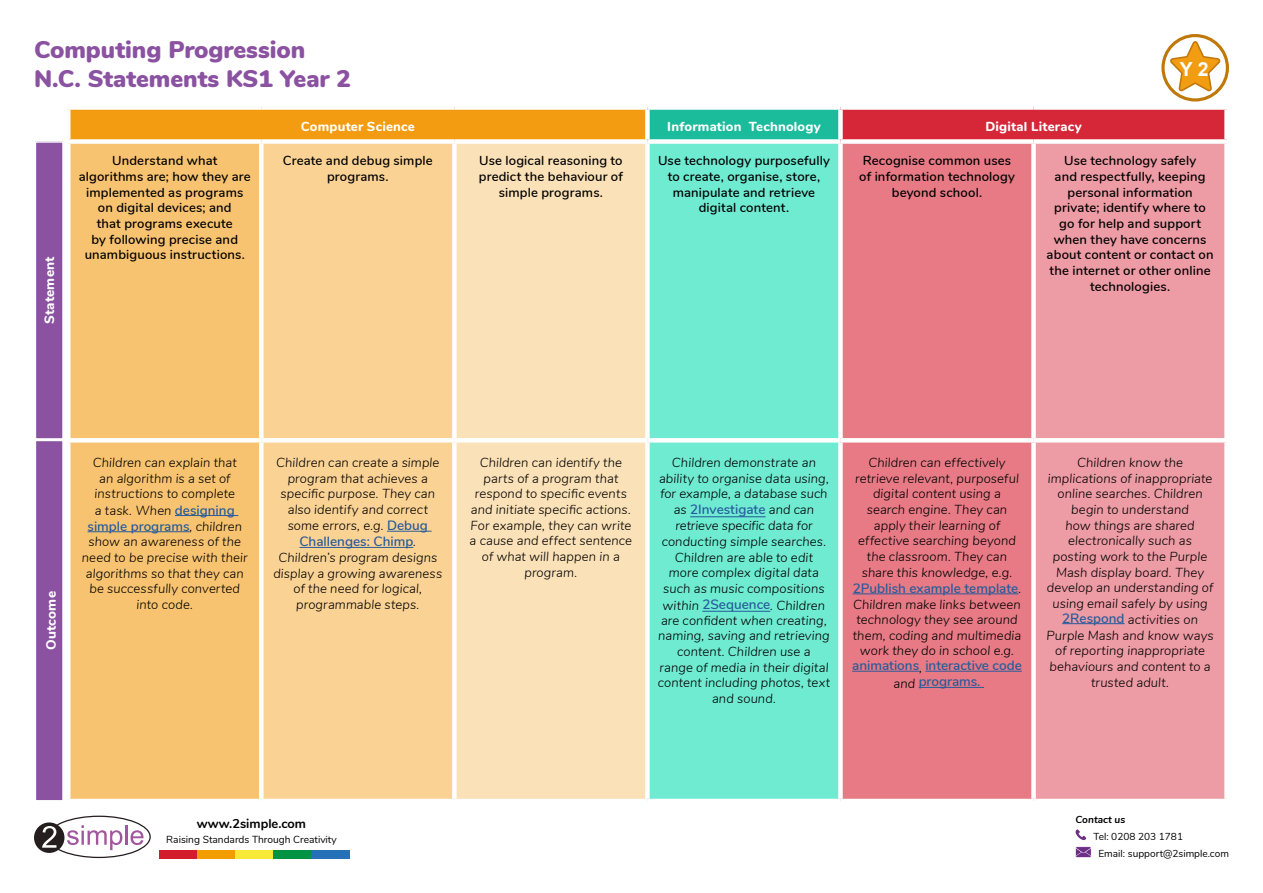
<style>
.page{position:relative;width:1263px;height:893px;background:#fff}
.page>*{position:absolute;margin:0;border:0;box-sizing:border-box;transform-origin:0 0}
.t1{font:900 24px/28.8px "Nunito";color:#8a52a1}
.t2{font:700 19.35px "Arial";color:#fff}
.t3{font:600 13.5px/16.2px "Nunito";color:#275b9b;text-align:center}
.t4{font:800 13.5px "Nunito";letter-spacing:.015em;color:#fff}
.t5{font:italic 300 13.05px/15.6px "Nunito";letter-spacing:.01em;color:#000;text-align:center}
.t6{font:600 13.05px/15.6px "Nunito";letter-spacing:.01em;color:#000;text-align:center}
.t7{font:800 13.05px "Nunito";letter-spacing:.015em;color:#fff}
.t8{font:700 12.75px "Nunito";color:#000}
.t9{font:10.2px "Nunito";color:#000}
.t10{font:10.05px "Nunito";color:#000}
.t11{font:italic 700 10.05px "Nunito";color:#000}
.s1{font-weight:600;font-style:normal;font-size:13.5px;color:#275b9b}
.s2{font-weight:300;font-style:italic;font-size:13.05px;color:#000}
</style>
<div class="page">
<svg style="left:1075px;top:829px;width:11px;height:11px"></svg>
<svg style="left:1075px;top:847px;width:16px;height:10px"></svg>
<div style="left:159px;top:851px;width:38px;height:8px;background:#d31c2c"></div>
<div style="left:197px;top:851px;width:38px;height:8px;background:#f29d00"></div>
<div style="left:235px;top:851px;width:39px;height:8px;background:#f8e936"></div>
<div style="left:274px;top:851px;width:38px;height:8px;background:#009344"></div>
<div style="left:312px;top:851px;width:38px;height:8px;background:#2471b8"></div>
<div style="left:34px;top:822px;width:30px;height:31px;background:#241e1e;border-radius:50%"></div>
<svg style="left:42px;top:816px;width:109px;height:42px"></svg>
<svg style="left:1161px;top:34px;width:68px;height:68px"></svg>
<div style="left:68px;top:107px;width:579px;height:35px;background:#f39c12"></div>
<div style="left:647px;top:107px;width:193px;height:35px;background:#1abc9c"></div>
<div style="left:840px;top:107px;width:386px;height:35px;background:#d62738"></div>
<div style="left:70px;top:144px;width:189px;height:655px;background:#f8c370"></div>
<div style="left:264px;top:144px;width:188px;height:655px;background:#fad294"></div>
<div style="left:457px;top:144px;width:188px;height:655px;background:#fbe1b7"></div>
<div style="left:650px;top:144px;width:188px;height:655px;background:#6febd2"></div>
<div style="left:843px;top:144px;width:188px;height:655px;background:#e77a85"></div>
<div style="left:1036px;top:144px;width:188px;height:655px;background:#ed9ba4"></div>
<div style="left:66px;top:105px;width:195px;height:5px;background:#fff"></div>
<hr style="left:66px;top:110px;width:4px;height:29px;background:#fff">
<div style="left:261px;top:105px;width:193px;height:5px;background:#fff"></div>
<div style="left:454px;top:105px;width:193px;height:5px;background:#fff"></div>
<div style="left:647px;top:105px;width:193px;height:5px;background:#fff"></div>
<div style="left:645px;top:110px;width:5px;height:29px;background:#fff"></div>
<div style="left:840px;top:105px;width:193px;height:5px;background:#fff"></div>
<div style="left:838px;top:110px;width:5px;height:29px;background:#fff"></div>
<div style="left:1033px;top:105px;width:196px;height:5px;background:#fff"></div>
<div style="left:1224px;top:110px;width:5px;height:29px;background:#fff"></div>
<div style="left:66px;top:139px;width:195px;height:5px;background:#fff"></div>
<div style="left:261px;top:139px;width:193px;height:5px;background:#fff"></div>
<div style="left:454px;top:139px;width:193px;height:5px;background:#fff"></div>
<div style="left:647px;top:139px;width:193px;height:5px;background:#fff"></div>
<div style="left:840px;top:139px;width:193px;height:5px;background:#fff"></div>
<div style="left:1033px;top:139px;width:196px;height:5px;background:#fff"></div>
<div style="left:66px;top:438px;width:195px;height:5px;background:#fff"></div>
<div style="left:261px;top:438px;width:193px;height:5px;background:#fff"></div>
<div style="left:454px;top:438px;width:193px;height:5px;background:#fff"></div>
<div style="left:647px;top:438px;width:193px;height:5px;background:#fff"></div>
<div style="left:840px;top:438px;width:193px;height:5px;background:#fff"></div>
<div style="left:1033px;top:438px;width:196px;height:5px;background:#fff"></div>
<hr style="left:175px;top:515px;width:63px;height:1px;background:#275b9b">
<hr style="left:88px;top:531px;width:102px;height:1px;background:#275b9b">
<hr style="left:387px;top:531px;width:45px;height:1px;background:#275b9b">
<hr style="left:299px;top:547px;width:114px;height:1px;background:#275b9b">
<hr style="left:702px;top:611px;width:68px;height:1px;background:#275b9b">
<hr style="left:690px;top:516px;width:75px;height:1px;background:#275b9b">
<hr style="left:853px;top:593px;width:165px;height:1px;background:#275b9b">
<hr style="left:852px;top:671px;width:67px;height:1px;background:#275b9b">
<hr style="left:925px;top:671px;width:97px;height:1px;background:#275b9b">
<hr style="left:919px;top:687px;width:65px;height:1px;background:#275b9b">
<hr style="left:1062px;top:623px;width:62px;height:1px;background:#275b9b">
<div style="left:35px;top:142px;width:28px;height:297px;background:#8a52a1"></div>
<div style="left:35px;top:141px;width:29px;height:299px;border:2px solid #fff"></div>
<div style="left:35px;top:440px;width:28px;height:361px;background:#8a52a1"></div>
<div style="left:35px;top:440px;width:29px;height:361px;border:2px solid #fff"></div>
<h1 class="t1" style="left:34px;top:36px;width:318px">Computing Progression<br>N.C. Statements KS1 Year 2</h1>
<p class="t7" style="left:301px;top:118px;width:115px">Computer Science</p>
<p class="t7" style="left:667px;top:118px;width:155px">Information Technology</p>
<p class="t7" style="left:985px;top:118px;width:98px">Digital Literacy</p>
<h2 class="t2" style="left:1180px;top:58px;width:30px">Y 2</h2>
<p class="t4" style="left:41px;top:324px;width:69px;rotate:-90deg">Statement</p>
<p class="t6" style="left:79px;top:153px;width:174px">Understand what algorithms are; how they are implemented as programs on digital devices; and<br>that programs execute<br>by following precise and unambiguous instructions.</p>
<p class="t6" style="left:283px;top:153px;width:151px">Create and debug simple programs.</p>
<p class="t6" style="left:479px;top:153px;width:146px">Use logical reasoning to predict the behaviour of simple programs.</p>
<p class="t6" style="left:658px;top:153px;width:173px">Use technology purposefully to create, organise, store, manipulate and retrieve digital content.</p>
<p class="t6" style="left:859px;top:153px;width:157px">Recognise common uses of information technology beyond school.</p>
<p class="t6" style="left:1047px;top:153px;width:168px">Use technology safely<br>and respectfully, keeping personal information private; identify where to go for help and support when they have concerns about content or contact on the internet or other online technologies.</p>
<p class="t4" style="left:42px;top:650px;width:60px;rotate:-90deg">Outcome</p>
<p class="t5" style="left:93px;top:455px;width:146px">Children can explain that an algorithm is a set of instructions to complete a task. When <span class="s1">designing</span></p>
<p class="t3" style="left:88px;top:518px;width:156px">simple programs<span class="s2">, children</span></p>
<p class="t5" style="left:82px;top:534px;width:167px">show an awareness of the need to be precise with their algorithms so that they can be successfully converted into code.</p>
<p class="t5" style="left:276px;top:455px;width:165px">Children can create a simple program that achieves a specific purpose. They can also identify and correct some errors, e.g. <span class="s1">Debug</span></p>
<p class="t3" style="left:299px;top:534px;width:118px">Challenges: Chimp<span class="s2">.</span></p>
<p class="t5" style="left:273px;top:550px;width:170px">Children’s program designs display a growing awareness of the need for logical, programmable steps.</p>
<p class="t5" style="left:470px;top:455px;width:164px">Children can identify the parts of a program that respond to specific events and initiate specific actions.<br>For example, they can write a cause and effect sentence of what will happen in a program.</p>
<p class="t5" style="left:659px;top:455px;width:171px">Children demonstrate an ability to organise data using, for example, a database such</p>
<p class="t3" style="left:674px;top:502px;width:142px"><span class="s2">as</span> 2Investigate <span class="s2">and can</span></p>
<p class="t5" style="left:662px;top:518px;width:166px">retrieve specific data for conducting simple searches.<br>Children are able to edit more complex digital data such as music compositions</p>
<p class="t5" style="left:661px;top:599px;width:167px;line-height:14.2px;text-align:left">within <span class="s1">2Sequence</span>. Children are confident when creating,</p>
<p class="t5" style="left:658px;top:628px;width:174px">naming, saving and retrieving content. Children use a<br>range of media in their digital content including photos, text and sound.</p>
<p class="t5" style="left:855px;top:455px;width:165px">Children can effectively retrieve relevant, purposeful digital content using a search engine. They can apply their learning of effective searching beyond the classroom. They can share this knowledge, e.g.</p>
<p class="t3" style="left:853px;top:580px;width:170px">2Publish example template<span class="s2">.</span></p>
<p class="t5" style="left:853px;top:596px;width:170px">Children make links between technology they see around them, coding and multimedia work they do in school e.g.</p>
<p class="t3" style="left:852px;top:658px;width:171px">animations<sub>,</sub> interactive code <sub>and</sub> programs.</p>
<p class="t5" style="left:1046px;top:455px;width:169px">Children know the implications of inappropriate online searches. Children begin to understand<br>how things are shared electronically such as posting work to the Purple<br>Mash display board. They develop an understanding of using email safely by using<br><span class="s1">2Respond</span> activities on<br>Purple Mash and know ways of reporting inappropriate behaviours and content to a trusted adult.</p>
<p class="t8" style="left:197px;top:815px;width:111px">www.2simple.com</p>
<p class="t9" style="left:166px;top:833px;width:172px">Raising Standards Through Creativity</p>
<p class="t11" style="left:1075px;top:812px;width:51px">Contact us</p>
<p class="t10" style="left:1098px;top:847px;width:132px">Email: support@2simple.com</p>
<p class="t10" style="left:1093px;top:830px;width:91px">Tel: 0208 203 1781</p>
</div>
